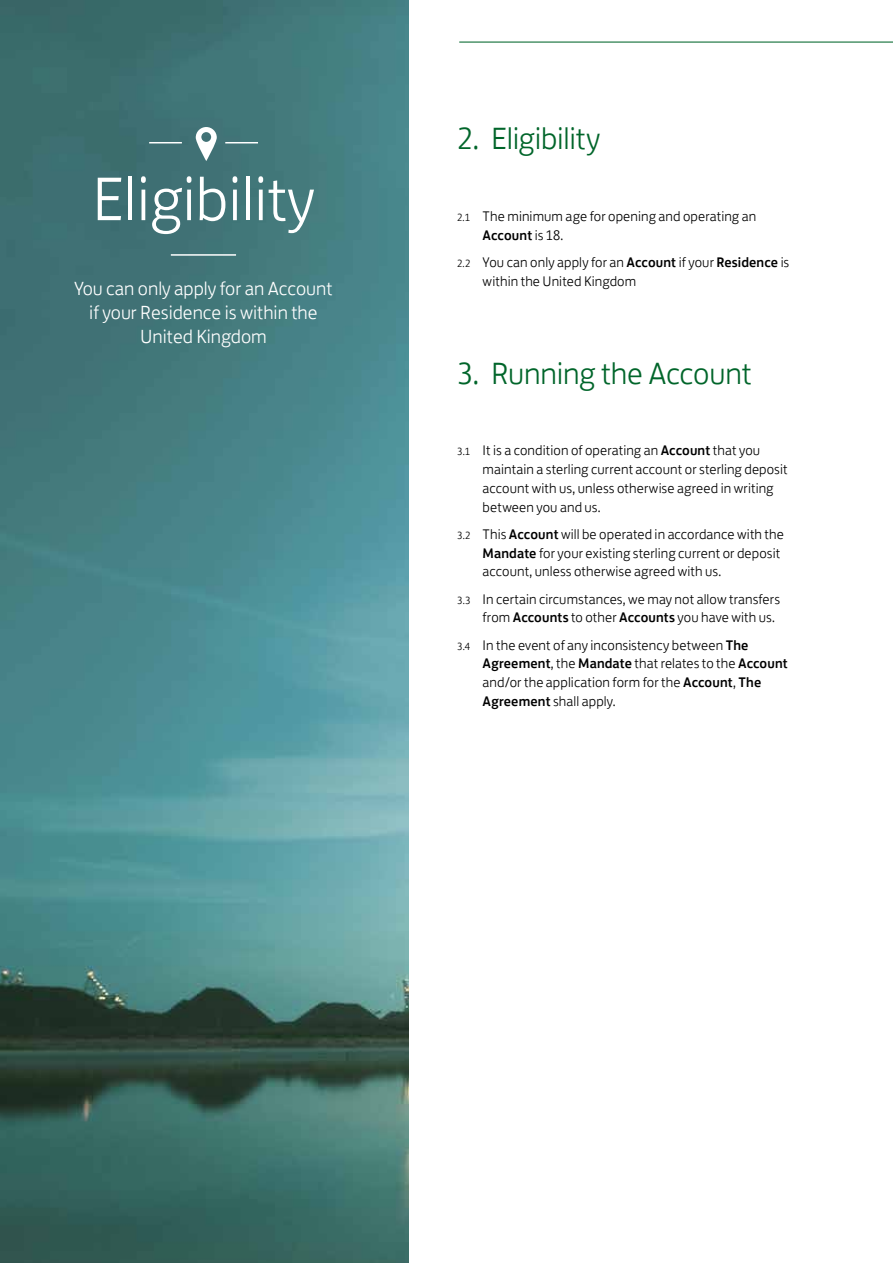
<style>
.page{position:relative;width:893px;height:1263px;background:#fff}
.page>*{position:absolute;margin:0;border:0;box-sizing:border-box;transform-origin:0 0}
.t1{font:300 63px "Lloyds Bank Jack";color:#fff}
.t2{font:300 31.5px "Lloyds Bank Jack";letter-spacing:-.01em;color:#00652a}
.t3{font:300 19.5px/24px "Lloyds Bank Jack";color:#fff;text-align:center}
.t4{font:300 14.25px/18.8px "Lloyds Bank Jack";letter-spacing:.005em;color:#000}
.s1{font-size:10.65px}
.s2{font-weight:500}
</style>
<div class="page">
<img style="left:0;top:0;width:408px;height:1263px">
<hr style="left:171px;top:254px;width:65px;height:2px;background:#fff">
<svg style="left:196px;top:127px;width:21px;height:34px"></svg>
<hr style="left:149px;top:142px;width:33px;height:1px;background:#fff">
<hr style="left:225px;top:142px;width:33px;height:1px;background:#fff">
<hr style="left:459px;top:42px;width:434px;height:1px;background:#00652a">
<h1 class="t1" style="left:92px;top:149px;width:224px">Eligibility</h1>
<h3 class="t3" style="left:74px;top:275px;width:260px">You can only apply for an Account if your Residence is within the<br>United Kingdom</h3>
<h2 class="t2" style="left:457px;top:113px;width:145px">2. Eligibility</h2>
<p class="t4" style="left:483px;top:205px;width:275px;text-indent:-26px"><span class="s1">2.1</span> The minimum age for opening and operating an<br><span class="s2">Account</span> is 18.</p>
<p class="t4" style="left:483px;top:251px;width:308px;text-indent:-26px"><span class="s1">2.2</span> You can only apply for an <span class="s2">Account</span> if your <span class="s2">Residence</span> is within the United Kingdom</p>
<h2 class="t2" style="left:457px;top:348px;width:296px">3. Running the Account</h2>
<p class="t4" style="left:483px;top:440px;width:307px;text-indent:-26px"><span class="s1">3.1</span> It is a condition of operating an <span class="s2">Account</span> that you maintain a sterling current account or sterling deposit account with us, unless otherwise agreed in writing between you and us.</p>
<p class="t4" style="left:483px;top:523px;width:303px;text-indent:-26px"><span class="s1">3.2</span> This <span class="s2">Account</span> will be operated in accordance with the<br><span class="s2">Mandate</span> for your existing sterling current or deposit account, unless otherwise agreed with us.</p>
<p class="t4" style="left:483px;top:588px;width:299px;text-indent:-26px"><span class="s1">3.3</span> In certain circumstances, we may not allow transfers from <span class="s2">Accounts</span> to other <span class="s2">Accounts</span> you have with us.</p>
<p class="t4" style="left:483px;top:634px;width:307px;text-indent:-26px"><span class="s1">3.4</span> In the event of any inconsistency between <span class="s2">The Agreement</span>, the <span class="s2">Mandate</span> that relates to the <span class="s2">Account </span>and/or the application form for the <span class="s2">Account</span>, <span class="s2">The Agreement</span> shall apply.</p>
</div>
